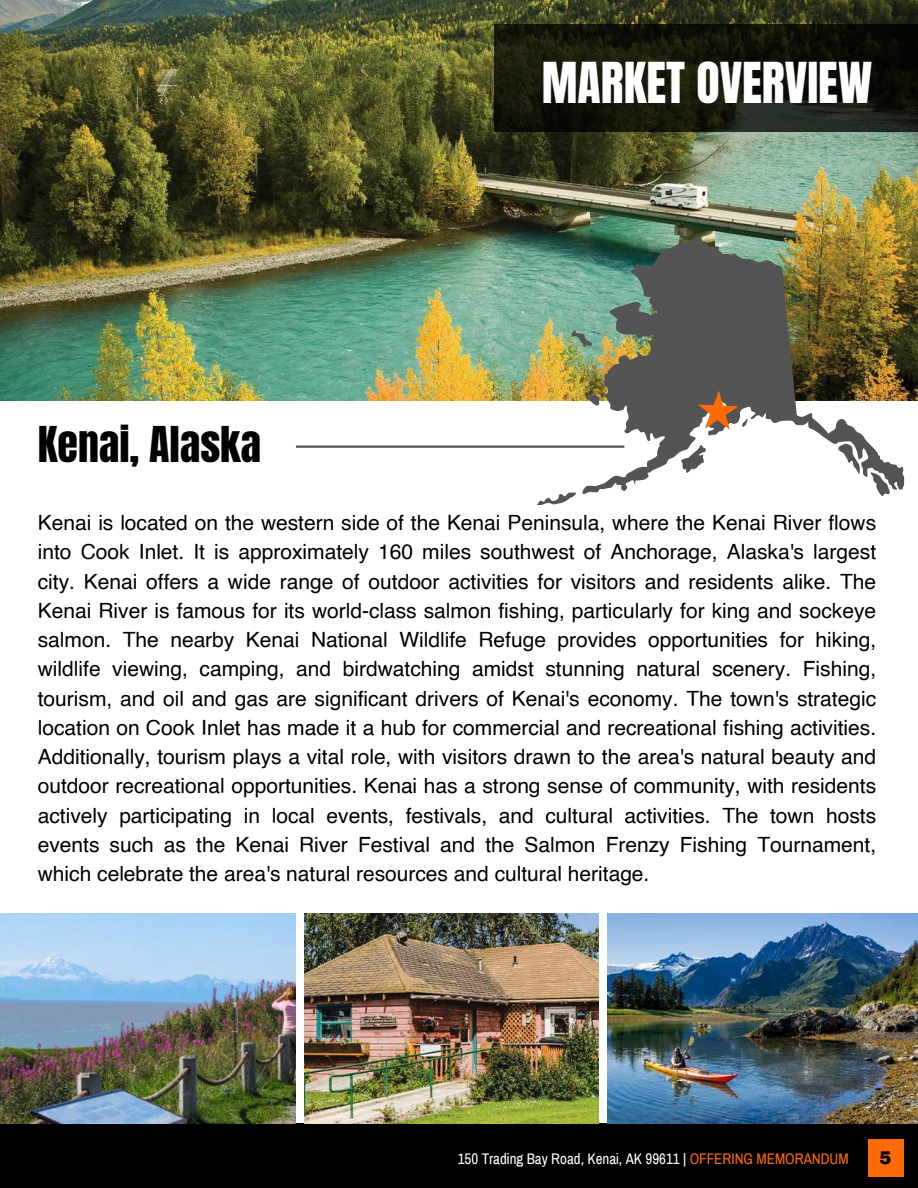
<style>
.page{position:relative;width:918px;height:1188px;background:#fff}
.page>*{position:absolute;margin:0;border:0;box-sizing:border-box;transform-origin:0 0}
.t1{font:48px "Anton";color:#fff}
.t2{font:42px "Anton";color:#000}
.t3{font:21px/29.2px "Helvetica";color:#000;text-align:justify}
.t4{font:900 18px "Archivo";color:#000}
.t5{font:15px "Archivo Narrow";color:#fff}
.s1{color:#ff6b00}
</style>
<div class="page">
<img style="left:0;top:0;width:918px;height:400px">
<svg style="left:494px;top:24px;width:424px;height:107px;background:#14150b"></svg>
<div style="left:0;top:1123px;width:918px;height:65px;background:#000"></div>
<div style="left:868px;top:1139px;width:35px;height:37px;background:#ff6b00"></div>
<hr style="left:296px;top:446px;width:328px;height:2px;background:#545454">
<img style="left:305px;top:914px;width:293px;height:209px">
<img style="left:607px;top:914px;width:311px;height:209px">
<img style="left:0;top:914px;width:296px;height:209px">
<img style="left:582px;top:232px;width:332px;height:262px">
<svg style="left:837px;top:443px;width:24px;height:31px"></svg>
<svg style="left:870px;top:471px;width:22px;height:25px"></svg>
<svg style="left:679px;top:442px;width:27px;height:33px"></svg>
<svg style="left:585px;top:393px;width:15px;height:13px"></svg>
<svg style="left:570px;top:330px;width:23px;height:19px"></svg>
<svg style="left:537px;top:492px;width:39px;height:13px"></svg>
<svg style="left:698px;top:391px;width:50px;height:39px"></svg>
<h2 class="t2" style="left:38px;top:415px;width:225px">Kenai, Alaska</h2>
<h1 class="t1" style="left:542px;top:48px;width:332px">MARKET OVERVIEW</h1>
<p class="t3" style="left:38px;top:510px;width:840px">Kenai is located on the western side of the Kenai Peninsula, where the Kenai River flows into Cook Inlet. It is approximately 160 miles southwest of Anchorage, Alaska's largest city. Kenai offers a wide range of outdoor activities for visitors and residents alike. The Kenai River is famous for its world-class salmon fishing, particularly for king and sockeye salmon. The nearby Kenai National Wildlife Refuge provides opportunities for hiking, wildlife viewing, camping, and birdwatching amidst stunning natural scenery. Fishing, tourism, and oil and gas are significant drivers of Kenai's economy. The town's strategic location on Cook Inlet has made it a hub for commercial and recreational fishing activities.<br>Additionally, tourism plays a vital role, with visitors drawn to the area's natural beauty and outdoor recreational opportunities. Kenai has a strong sense of community, with residents actively participating in local events, festivals, and cultural activities. The town hosts events such as the Kenai River Festival and the Salmon Frenzy Fishing Tournament, which celebrate the area's natural resources and cultural heritage.</p>
<p class="t5" style="left:458px;top:1151px;width:392px">150 Trading Bay Road, Kenai, AK 99611 | <span class="s1">OFFERING MEMORANDUM</span></p>
<p class="t4" style="left:880px;top:1148px;width:14px">5</p>
</div>
